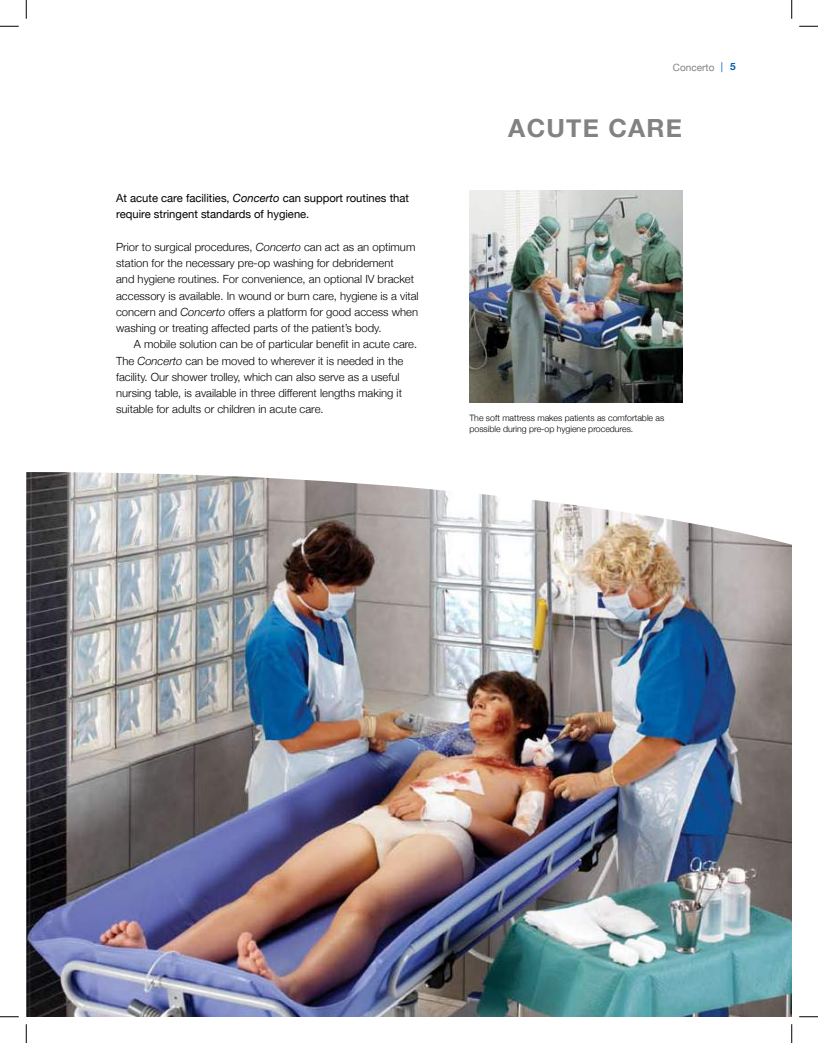
<style>
.page{position:relative;width:818px;height:1043px;background:#fff}
.page>*{position:absolute;margin:0;border:0;box-sizing:border-box;transform-origin:0 0}
.t1{font:700 25px "Helvetica Neue";letter-spacing:.05em;color:#808284}
.t2{font:300 11.25px/16.2px "Helvetica Neue";color:#000}
.t3{font:11.25px/16.2px "Helvetica Neue";color:#000}
.t4{font:10px "Helvetica Neue";color:#808284}
.t5{font:italic 10px "Helvetica Neue";color:#005bab}
.t6{font:300 8.75px/11.2px "Helvetica Neue";color:#000}
.s1{font-style:italic}
.s2{font-weight:700;font-style:normal}
</style>
<div class="page">
<img style="left:469px;top:190px;width:213px;height:213px">
<img style="left:26px;top:472px;width:765px;height:544px">
<svg style="left:0;top:25px;width:19px;height:2px"></svg>
<svg style="left:799px;top:25px;width:19px;height:2px"></svg>
<svg style="left:0;top:1016px;width:19px;height:1px"></svg>
<svg style="left:799px;top:1016px;width:19px;height:1px"></svg>
<svg style="left:25px;top:0;width:2px;height:19px"></svg>
<svg style="left:25px;top:1024px;width:2px;height:18px"></svg>
<svg style="left:791px;top:0;width:1px;height:19px"></svg>
<svg style="left:791px;top:1024px;width:1px;height:18px"></svg>
<p class="t3" style="left:116px;top:190px;width:294px">At acute care facilities, <span class="s1">Concerto</span> can support routines that require stringent standards of hygiene.</p>
<p class="t2" style="left:116px;top:238px;width:304px">Prior to surgical procedures, <span class="s1">Concerto</span> can act as an optimum station for the necessary pre-op washing for debridement<br>and hygiene routines. For convenience, an optional IV bracket accessory is available. In wound or burn care, hygiene is a vital concern and <span class="s1">Concerto</span> offers a platform for good access when washing or treating affected parts of the patient’s body.</p>
<p class="t2" style="left:116px;top:336px;width:302px;text-indent:18px">A mobile solution can be of particular benefit in acute care.<br>The <span class="s1">Concerto</span> can be moved to wherever it is needed in the facility. Our shower trolley, which can also serve as a useful nursing table, is available in three different lengths making it suitable for adults or children in acute care.</p>
<p class="t5" style="left:720px;top:61px;width:16px">| <span class="s2">5</span></p>
<p class="t4" style="left:673px;top:61px;width:43px">Concerto</p>
<h1 class="t1" style="left:508px;top:112px;width:175px">ACUTE CARE</h1>
<p class="t6" style="left:469px;top:412px;width:196px">The soft mattress makes patients as comfortable as possible during pre-op hygiene procedures.</p>
</div>
